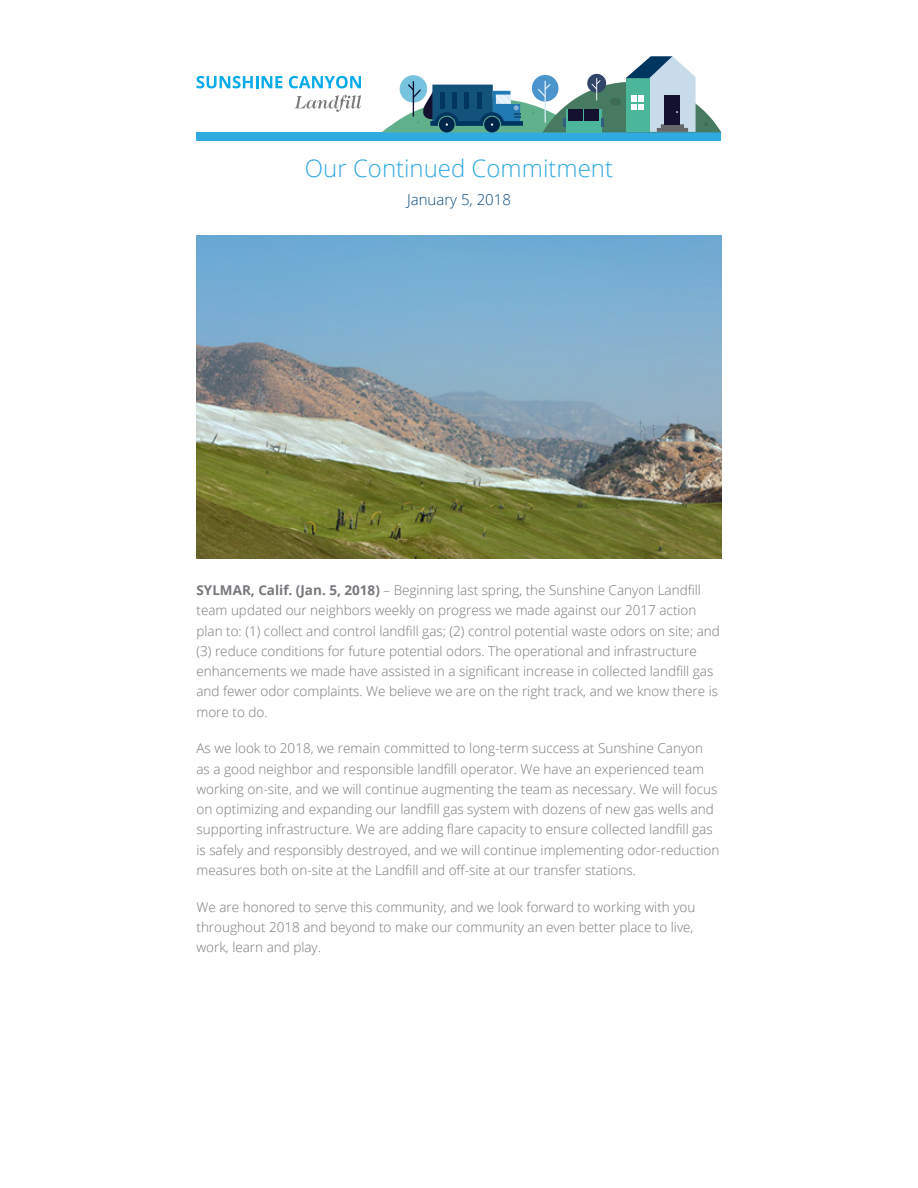
<style>
.page{position:relative;width:918px;height:1188px;background:#fff}
.page>*{position:absolute;margin:0;border:0;box-sizing:border-box;transform-origin:0 0}
.t1{font:300 24px "Open Sans";color:#31a9e0}
.t2{font:300 15px "Open Sans";color:#094a7b}
.t3{font:300 13.5px/20.2px "Open Sans";color:#76787b}
.s1{font-weight:700}
</style>
<div class="page">
<img style="left:196px;top:235px;width:525px;height:324px">
<svg style="left:196px;top:76px;width:86px;height:12px"></svg>
<svg style="left:289px;top:76px;width:72px;height:12px"></svg>
<svg style="left:295px;top:95px;width:66px;height:17px"></svg>
<div style="left:196px;top:132px;width:526px;height:9px;background:#2fabe1"></div>
<svg style="left:382px;top:56px;width:339px;height:76px"></svg>
<h1 class="t1" style="left:305px;top:151px;width:310px">Our Continued Commitment</h1>
<p class="t2" style="left:407px;top:189px;width:105px">January 5, 2018</p>
<p class="t3" style="left:196px;top:580px;width:525px"><span class="s1">SYLMAR, Calif. (Jan. 5, 2018)</span> – Beginning last spring, the Sunshine Canyon Landfill team updated our neighbors weekly on progress we made against our 2017 action plan to: (1) collect and control landfill gas; (2) control potential waste odors on site; and (3) reduce conditions for future potential odors. The operational and infrastructure enhancements we made have assisted in a significant increase in collected landfill gas and fewer odor complaints. We believe we are on the right track, and we know there is more to do.</p>
<p class="t3" style="left:196px;top:738px;width:524px">As we look to 2018, we remain committed to long-term success at Sunshine Canyon as a good neighbor and responsible landfill operator. We have an experienced team working on-site, and we will continue augmenting the team as necessary. We will focus on optimizing and expanding our landfill gas system with dozens of new gas wells and supporting infrastructure. We are adding flare capacity to ensure collected landfill gas is safely and responsibly destroyed, and we will continue implementing odor-reduction measures both on-site at the Landfill and off-site at our transfer stations.</p>
<p class="t3" style="left:196px;top:896px;width:500px">We are honored to serve this community, and we look forward to working with you throughout 2018 and beyond to make our community an even better place to live, work, learn and play.</p>
</div>
